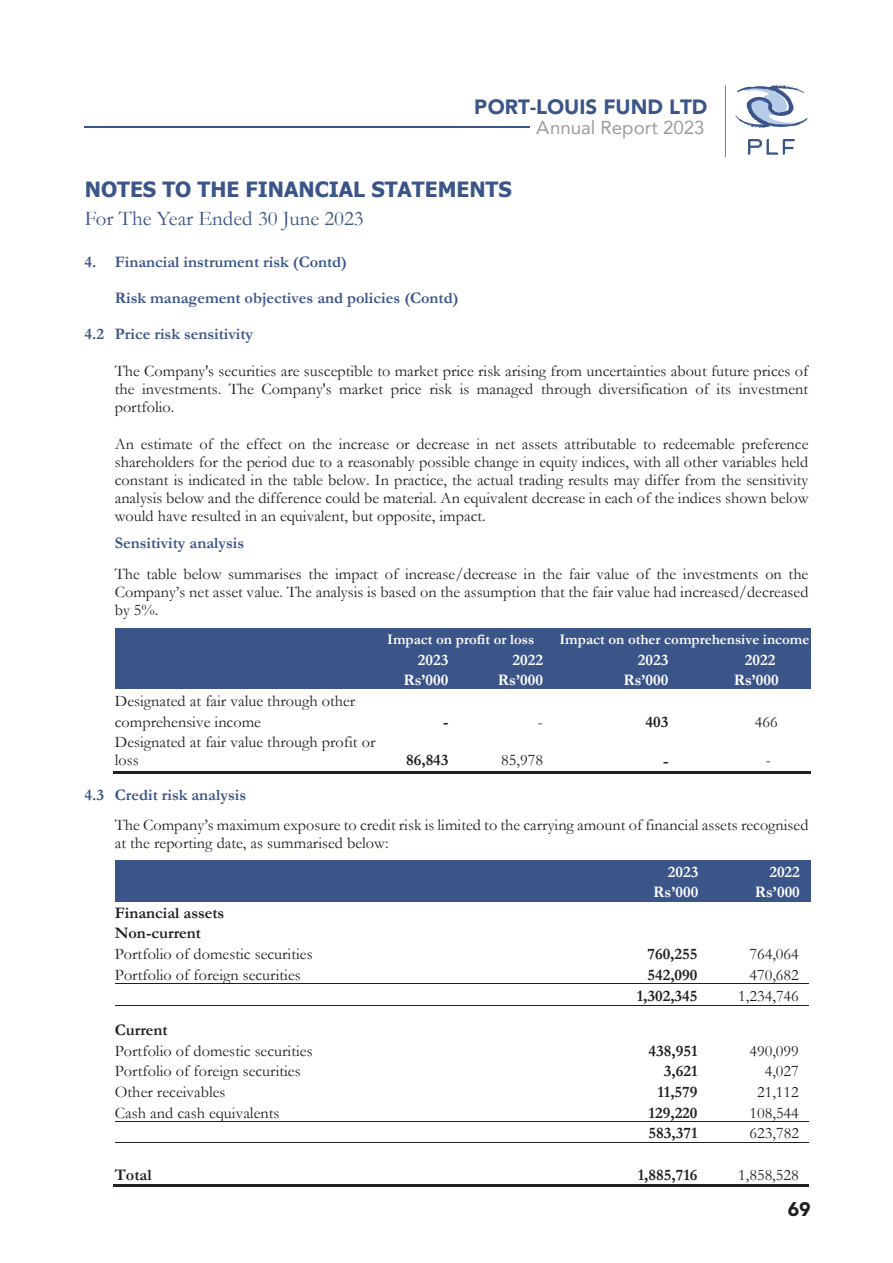
<style>
.page{position:relative;width:893px;height:1263px;background:#fff}
.page>*{position:absolute;margin:0;border:0;box-sizing:border-box;transform-origin:0 0}
.t1{font:700 21px "Tahoma";color:#3b5589}
.t2{font:21px "Garamond";color:#3b5589}
.t3{font:900 20.55px "Avenir";color:#3b5589}
.t4{font:900 19.5px "Avenir";color:#231f20}
.t5{font:18.6px "Avenir";color:#999b9e}
.t6{font:16.2px/18.1px "Garamond";color:#231f20;text-align:justify}
.t7{font:700 16.2px "Garamond";color:#3b5589}
.t8{font:700 16.2px/20.5px "Garamond";color:#231f20}
.t9{font:700 16.2px "Garamond";color:#fff}
.t10{font:700 14.7px "Garamond";color:#fff}
</style>
<div class="page">
<svg style="left:735px;top:85px;width:73px;height:43px"></svg>
<svg style="left:748px;top:139px;width:47px;height:16px"></svg>
<hr style="left:85px;top:127px;width:445px;height:1px;background:#3b5589">
<hr style="left:725px;top:86px;width:1px;height:71px;background:#7c7e81">
<div style="left:115px;top:628px;width:695px;height:61px;background:#3b5589"></div>
<div style="left:115px;top:860px;width:695px;height:41px;background:#3b5589"></div>
<hr style="left:114px;top:772px;width:276px;height:2px;background:#231f20">
<hr style="left:391px;top:772px;width:75px;height:2px;background:#231f20">
<svg style="left:466px;top:772px;width:21px;height:2px"></svg>
<hr style="left:487px;top:772px;width:74px;height:2px;background:#231f20">
<hr style="left:562px;top:772px;width:115px;height:2px;background:#231f20">
<svg style="left:677px;top:772px;width:18px;height:2px"></svg>
<hr style="left:695px;top:772px;width:115px;height:2px;background:#231f20">
<hr style="left:115px;top:984px;width:475px;height:1px;background:#231f20">
<hr style="left:590px;top:984px;width:117px;height:1px;background:#231f20">
<hr style="left:725px;top:984px;width:84px;height:1px;background:#231f20">
<hr style="left:115px;top:1005px;width:475px;height:1px;background:#231f20">
<hr style="left:590px;top:1005px;width:117px;height:1px;background:#231f20">
<svg style="left:707px;top:1005px;width:18px;height:1px"></svg>
<hr style="left:725px;top:1005px;width:84px;height:1px;background:#231f20">
<hr style="left:115px;top:1121px;width:475px;height:1px;background:#231f20">
<hr style="left:590px;top:1121px;width:117px;height:1px;background:#231f20">
<svg style="left:707px;top:1121px;width:18px;height:1px"></svg>
<hr style="left:725px;top:1121px;width:84px;height:1px;background:#231f20">
<hr style="left:115px;top:1142px;width:475px;height:1px;background:#231f20">
<hr style="left:590px;top:1142px;width:117px;height:1px;background:#231f20">
<svg style="left:707px;top:1142px;width:18px;height:1px"></svg>
<hr style="left:725px;top:1142px;width:84px;height:1px;background:#231f20">
<hr style="left:114px;top:1184px;width:476px;height:2px;background:#231f20">
<hr style="left:591px;top:1184px;width:116px;height:2px;background:#231f20">
<svg style="left:707px;top:1184px;width:19px;height:2px"></svg>
<hr style="left:726px;top:1184px;width:83px;height:2px;background:#231f20">
<p class="t3" style="left:474px;top:92px;width:235px">PORT-LOUIS FUND LTD</p>
<p class="t5" style="left:536px;top:113px;width:170px">Annual Report 2023</p>
<p class="t1" style="left:85px;top:175px;width:428px">NOTES TO THE FINANCIAL STATEMENTS</p>
<p class="t2" style="left:85px;top:205px;width:280px">For The Year Ended 30 June 2023</p>
<p class="t7" style="left:85px;top:251px;width:264px">4. Financial instrument risk (Contd)</p>
<p class="t7" style="left:115px;top:287px;width:345px">Risk management objectives and policies (Contd)</p>
<p class="t7" style="left:84px;top:323px;width:170px">4.2 Price risk sensitivity</p>
<p class="t6" style="left:115px;top:361px;width:695px">The Company's securities are susceptible to market price risk arising from uncertainties about future prices of the investments. The Company's market price risk is managed through diversification of its investment portfolio.</p>
<p class="t6" style="left:115px;top:434px;width:695px">An estimate of the effect on the increase or decrease in net assets attributable to redeemable preference shareholders for the period due to a reasonably possible change in equity indices, with all other variables held constant is indicated in the table below. In practice, the actual trading results may differ from the sensitivity analysis below and the difference could be material. An equivalent decrease in each of the indices shown below would have resulted in an equivalent, but opposite, impact.</p>
<p class="t7" style="left:115px;top:531px;width:131px">Sensitivity analysis</p>
<p class="t6" style="left:115px;top:564px;width:695px">The table below summarises the impact of increase/decrease in the fair value of the investments on the Company’s net asset value. The analysis is based on the assumption that the fair value had increased/decreased by 5%.</p>
<p class="t10" style="left:387px;top:630px;width:149px">Impact on profit or loss</p>
<p class="t10" style="left:559px;top:630px;width:252px">Impact on other comprehensive income</p>
<p class="t9" style="left:418px;top:649px;width:32px">2023</p>
<p class="t9" style="left:512px;top:649px;width:32px">2022</p>
<p class="t9" style="left:638px;top:649px;width:32px">2023</p>
<p class="t9" style="left:745px;top:649px;width:32px">2022</p>
<p class="t9" style="left:403px;top:669px;width:47px">Rs’000</p>
<p class="t9" style="left:498px;top:669px;width:47px">Rs’000</p>
<p class="t9" style="left:623px;top:669px;width:47px">Rs’000</p>
<p class="t9" style="left:734px;top:669px;width:47px">Rs’000</p>
<p class="t6" style="left:115px;top:690px;width:242px;line-height:20.5px">Designated at fair value through other comprehensive income</p>
<p class="t8" style="left:443px;top:711px;width:7px">-</p>
<p class="t6" style="left:538px;top:712px;width:7px">-</p>
<p class="t8" style="left:645px;top:711px;width:24px">403</p>
<p class="t6" style="left:755px;top:712px;width:24px">466</p>
<p class="t6" style="left:115px;top:733px;width:262px">Designated at fair value through profit or loss</p>
<p class="t8" style="left:406px;top:750px;width:44px">86,843</p>
<p class="t6" style="left:501px;top:750px;width:43px">85,978</p>
<p class="t8" style="left:663px;top:750px;width:7px">-</p>
<p class="t6" style="left:766px;top:750px;width:7px">-</p>
<p class="t7" style="left:84px;top:784px;width:163px">4.3 Credit risk analysis</p>
<p class="t6" style="left:115px;top:815px;width:695px">The Company’s maximum exposure to credit risk is limited to the carrying amount of financial assets recognised at the reporting date, as summarised below:</p>
<p class="t9" style="left:668px;top:860px;width:32px">2023</p>
<p class="t9" style="left:769px;top:860px;width:32px">2022</p>
<p class="t9" style="left:653px;top:881px;width:47px">Rs’000</p>
<p class="t9" style="left:755px;top:881px;width:47px">Rs’000</p>
<p class="t8" style="left:115px;top:902px;width:111px">Financial assets<br>Non-current</p>
<p class="t6" style="left:115px;top:944px;width:199px">Portfolio of domestic securities</p>
<p class="t8" style="left:647px;top:944px;width:52px">760,255</p>
<p class="t6" style="left:749px;top:944px;width:51px">764,064</p>
<p class="t6" style="left:115px;top:965px;width:187px">Portfolio of foreign securities</p>
<p class="t8" style="left:647px;top:964px;width:52px">542,090</p>
<p class="t6" style="left:749px;top:965px;width:51px">470,682</p>
<p class="t8" style="left:637px;top:985px;width:62px">1,302,345</p>
<p class="t6" style="left:738px;top:986px;width:62px">1,234,746</p>
<p class="t8" style="left:115px;top:1020px;width:54px">Current</p>
<p class="t6" style="left:115px;top:1041px;width:199px">Portfolio of domestic securities</p>
<p class="t8" style="left:648px;top:1040px;width:50px">438,951</p>
<p class="t6" style="left:749px;top:1041px;width:51px">490,099</p>
<p class="t6" style="left:115px;top:1062px;width:187px">Portfolio of foreign securities</p>
<p class="t8" style="left:664px;top:1061px;width:35px">3,621</p>
<p class="t6" style="left:765px;top:1062px;width:36px">4,027</p>
<p class="t6" style="left:115px;top:1082px;width:112px">Other receivables</p>
<p class="t8" style="left:657px;top:1081px;width:42px">11,579</p>
<p class="t6" style="left:757px;top:1082px;width:43px">21,112</p>
<p class="t6" style="left:115px;top:1103px;width:166px">Cash and cash equivalents</p>
<p class="t8" style="left:649px;top:1102px;width:50px">129,220</p>
<p class="t6" style="left:749px;top:1103px;width:51px">108,544</p>
<p class="t8" style="left:649px;top:1123px;width:50px">583,371</p>
<p class="t6" style="left:749px;top:1124px;width:51px">623,782</p>
<p class="t8" style="left:115px;top:1165px;width:38px">Total</p>
<p class="t8" style="left:638px;top:1165px;width:61px">1,885,716</p>
<p class="t6" style="left:738px;top:1166px;width:62px">1,858,528</p>
<p class="t4" style="left:788px;top:1195px;width:25px">69</p>
</div>
